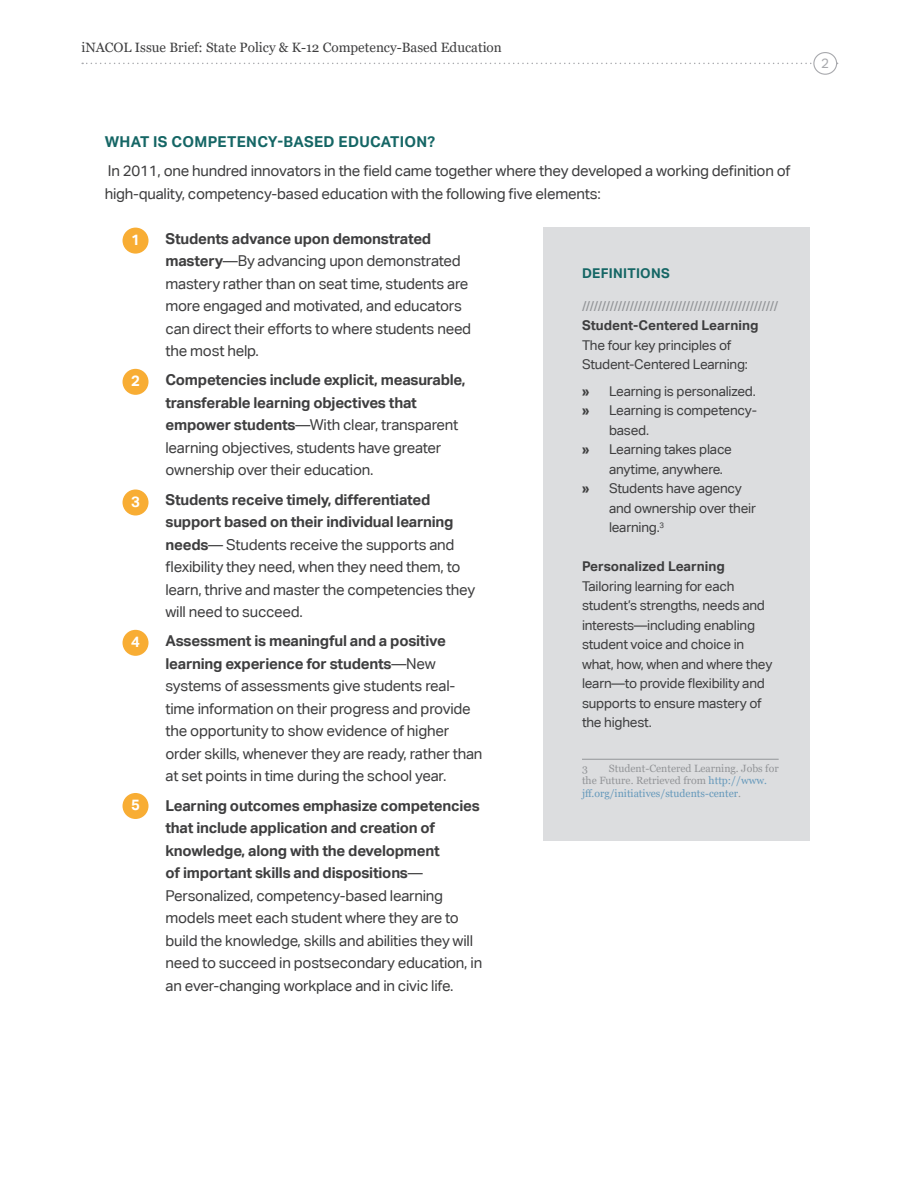
<style>
.page{position:relative;width:918px;height:1188px;background:#fff}
.page>*{position:absolute;margin:0;border:0;box-sizing:border-box;transform-origin:0 0}
.Body_copy{font:15px/22.5px "Aktiv Grotesk";letter-spacing:-.015em;color:#3e3e3f}
.t1{font:700 15px/22.5px "Aktiv Grotesk";letter-spacing:-.015em;color:#3e3e3f}
.Header02{font:700 15px "Aktiv Grotesk";letter-spacing:.02em;color:#156665}
.t2{font:700 15px "Aktiv Grotesk";color:#fff}
.Body_copy-2{font:13.5px/19.5px "Aktiv Grotesk";letter-spacing:-.015em;color:#3e3e3f}
.t3{font:13.5px "Georgia";color:#3e3e3f}
.t4{font:13.5px "Aktiv Grotesk";color:#939598}
.t5{font:700 13.5px "Aktiv Grotesk";color:#3e3e3f}
.Header02-2{font:700 13.5px "Aktiv Grotesk";letter-spacing:.02em;color:#156665}
.t6{font:13.5px "Aktiv Grotesk";color:#a8a9ad}
.footnote_text{font:10.5px/12.6px "Georgia";color:#939598}
.s1{font-weight:700;color:#fff}
.s2{font-weight:700}
.s3{color:#fff}
.s4{font-weight:400}
.s5{color:#69b}
</style>
<div class="page">
<svg style="left:82px;top:63px;width:756px;height:1px"></svg>
<div style="left:814px;top:53px;width:23px;height:21px;background:#fff;border-radius:50%"></div>
<div style="left:813px;top:52px;width:24px;height:23px;border:1px solid #a8a9ad;border-radius:50%"></div>
<div style="left:123px;top:369px;width:26px;height:26px;background:#f8ad34;border-radius:50%"></div>
<div style="left:123px;top:630px;width:26px;height:26px;background:#f8ad34;border-radius:50%"></div>
<div style="left:123px;top:793px;width:26px;height:26px;background:#f8ad34;border-radius:50%"></div>
<div style="left:123px;top:228px;width:26px;height:26px;background:#f8ad34;border-radius:50%"></div>
<div style="left:123px;top:490px;width:26px;height:26px;background:#f8ad34;border-radius:50%"></div>
<div style="left:543px;top:227px;width:267px;height:613px;background:#dcdddf"></div>
<hr style="left:582px;top:759px;width:197px;height:1px;background:#939598">
<p class="t3" style="left:81px;top:39px;width:422px">iNACOL Issue Brief: State Policy &amp; K-12 Competency-Based Education</p>
<p class="Header02" style="left:105px;top:132px;width:332px">WHAT IS COMPETENCY-BASED EDUCATION?</p>
<p class="Body_copy" style="left:105px;top:159px;width:687px">In 2011, one hundred innovators in the field came together where they developed a working definition of high-quality, competency-based education with the following five elements:</p>
<p class="Body_copy" style="left:166px;top:227px;width:307px;text-indent:-34px"><span class="s1">1</span><span class="s2">» Students advance upon demonstrated mastery</span>—By advancing upon demonstrated mastery rather than on seat time, students are more engaged and motivated, and educators can direct their efforts to where students need the most help.</p>
<p class="t1" style="left:166px;top:368px;width:302px;text-indent:-34px"><span class="s3">2</span>» Competencies include explicit, measurable, transferable learning objectives that empower students<span class="s4">—With clear, transparent learning objectives, students have greater ownership over their education.</span></p>
<p class="Body_copy" style="left:166px;top:488px;width:311px;text-indent:-27px"><span class="s2">» Students receive timely, differentiated support based on their individual learning needs</span>— Students receive the supports and flexibility they need, when they need them, to learn, thrive and master the competencies they will need to succeed.</p>
<p class="Body_copy" style="left:166px;top:630px;width:319px;text-indent:-34px"><span class="s1">4</span><span class="s2">» Assessment is meaningful and a positive learning experience for students</span>—New systems of assessments give students real&shy;time information on their progress and provide the opportunity to show evidence of higher order skills, whenever they are ready, rather than at set points in time during the school year.</p>
<p class="Body_copy" style="left:166px;top:794px;width:318px;text-indent:-34px"><span class="s1">5</span><span class="s2">» Learning outcomes emphasize competencies that include application and creation of knowledge, along with the development<br>of important skills and dispositions</span>— Personalized, competency-based learning models meet each student where they are to build the knowledge, skills and abilities they will need to succeed in postsecondary education, in an ever-changing workplace and in civic life.</p>
<p class="Header02-2" style="left:582px;top:265px;width:89px">DEFINITIONS</p>
<p class="t4" style="left:582px;top:298px;width:198px">/////////////////////////////////////////////////</p>
<p class="t5" style="left:582px;top:317px;width:178px">Student-Centered Learning</p>
<p class="Body_copy-2" style="left:582px;top:335px;width:167px">The four key principles of<br>Student-Centered Learning:</p>
<p class="Body_copy-2" style="left:582px;top:381px;width:175px"><span class="s2">»</span> Learning is personalized.</p>
<p class="Body_copy-2" style="left:609px;top:401px;width:149px;text-indent:-27px"><span class="s2">»</span> Learning is competency&shy;based.</p>
<p class="Body_copy-2" style="left:609px;top:440px;width:124px;text-indent:-27px"><span class="s2">»</span> Learning takes place anytime, anywhere.</p>
<p class="Body_copy-2" style="left:609px;top:479px;width:149px;text-indent:-27px"><span class="s2">»</span> Students have agency and ownership over their learning.<sup>3</sup></p>
<p class="t5" style="left:582px;top:558px;width:144px">Personalized Learning</p>
<p class="Body_copy-2" style="left:582px;top:576px;width:192px">Tailoring learning for each student’s strengths, needs and interests—including enabling student voice and choice in what, how, when and where they learn—to provide flexibility and supports to ensure mastery of the highest.</p>
<p class="footnote_text" style="left:582px;top:762px;width:7px">3</p>
<p class="t2" style="left:131px;top:492px;width:10px">3</p>
<p class="footnote_text" style="left:582px;top:762px;width:198px;text-indent:27px">Student-Centered Learning. Jobs for the Future. Retrieved from <span class="s5">http://www. jff.org/initiatives/students-center</span>.</p>
<p class="t6" style="left:821px;top:55px;width:9px">2</p>
</div>
